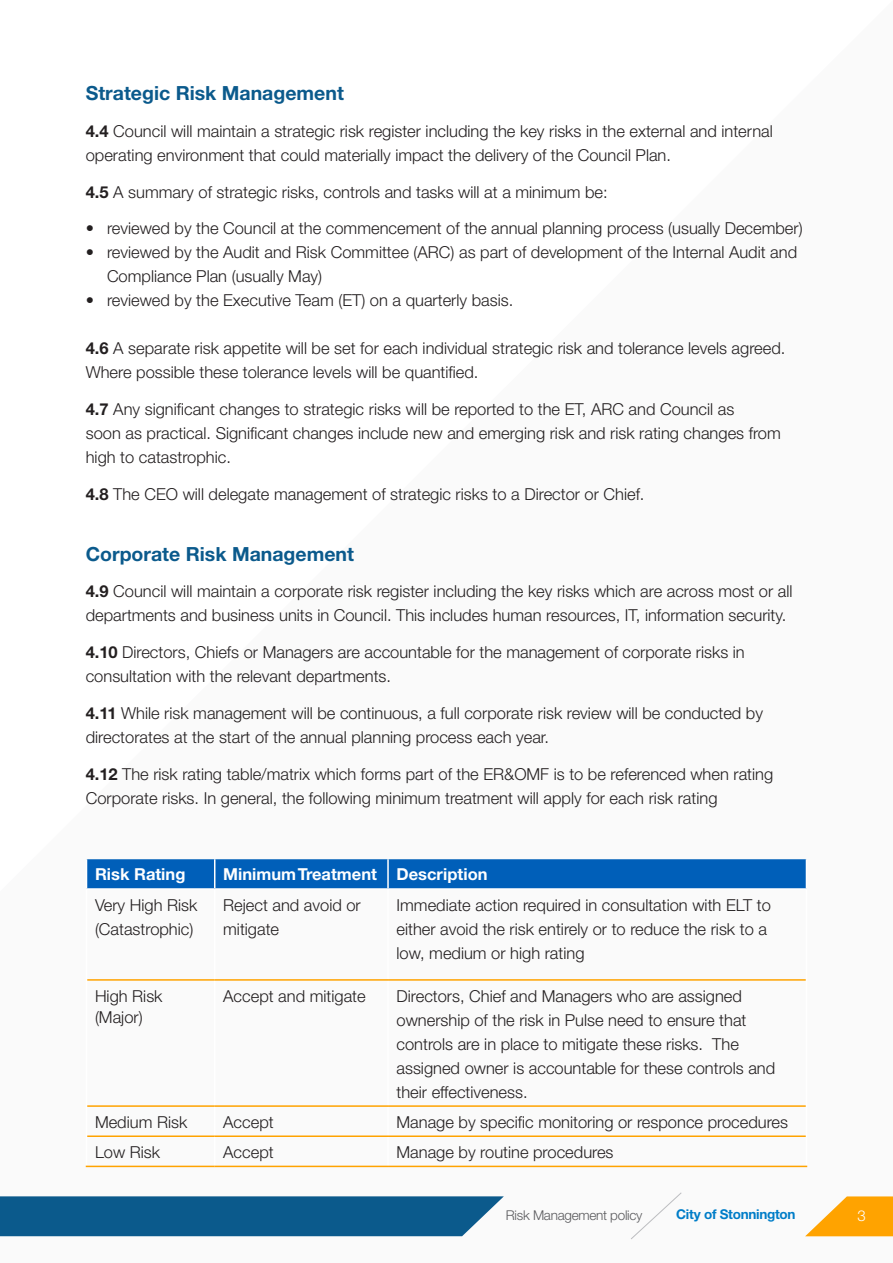
<style>
.page{position:relative;width:893px;height:1263px;background:#fff}
.page>*{position:absolute;margin:0;border:0;box-sizing:border-box;transform-origin:0 0}
.COS_Body_Copy{font:700 19.5px "Helvetica Neue CE";color:#0b5a8c}
.COS_Subhead{font:700 19.5px "Helvetica Neue CE";color:#0b5a8c}
.COS_Body_Copy-2{font:300 16.5px/24px "Helvetica Neue CE";color:#231f20}
.COS_Bullets{font:300 16.5px/24px "Helvetica Neue CE";color:#231f20}
.COS_Table_Bullets{font:300 16.5px/21px "Helvetica Neue CE";color:#231f20}
.t1{font:700 16.5px "Helvetica Neue CE";color:#fff}
.t2{font:300 15px "Helvetica Neue CE";color:#fff}
.t3{font:300 13.5px "Helvetica Neue CE";letter-spacing:-.02em;color:#5a5a5d}
.t4{font:700 13.5px "Helvetica Neue CE";letter-spacing:-.02em;color:#007dc8}
.s1{font-weight:700}
</style>
<div class="page">
<svg style="left:631px;top:1192px;width:51px;height:48px"></svg>
<svg style="left:805px;top:1196px;width:88px;height:40px"></svg>
<div style="left:0;top:1196px;width:504px;height:40px;background:#0b5a8c"></div>
<div style="left:86px;top:859px;width:721px;height:30px;background:#005fb9"></div>
<hr style="left:215px;top:888px;width:173px;height:2px;background:#fff">
<hr style="left:388px;top:888px;width:419px;height:2px;background:#fff">
<hr style="left:87px;top:979px;width:128px;height:2px;background:#ffa300">
<hr style="left:215px;top:979px;width:173px;height:2px;background:#ffa300">
<hr style="left:388px;top:979px;width:418px;height:2px;background:#ffa300">
<hr style="left:87px;top:1105px;width:128px;height:2px;background:#ffa300">
<hr style="left:215px;top:1105px;width:173px;height:2px;background:#ffa300">
<hr style="left:388px;top:1105px;width:418px;height:2px;background:#ffa300">
<hr style="left:87px;top:1135px;width:128px;height:2px;background:#ffa300">
<hr style="left:215px;top:1135px;width:173px;height:2px;background:#ffa300">
<hr style="left:388px;top:1135px;width:418px;height:2px;background:#ffa300">
<hr style="left:86px;top:1166px;width:129px;height:1px;background:#ffa300">
<hr style="left:215px;top:1166px;width:173px;height:1px;background:#ffa300">
<hr style="left:388px;top:1166px;width:419px;height:1px;background:#ffa300">
<p class="COS_Body_Copy" style="left:86px;top:81px;width:260px">Strategic Risk Management</p>
<p class="COS_Body_Copy-2" style="left:86px;top:119px;width:689px"><span class="s1">4.4</span> Council will maintain a strategic risk register including the key risks in the external and internal operating environment that could materially impact the delivery of the Council Plan.</p>
<p class="COS_Body_Copy-2" style="left:86px;top:180px;width:523px"><span class="s1">4.5</span> A summary of strategic risks, controls and tasks will at a minimum be:</p>
<p class="COS_Bullets" style="left:86px;top:216px;width:718px">• reviewed by the Council at the commencement of the annual planning process (usually December)</p>
<p class="COS_Bullets" style="left:107px;top:240px;width:692px;text-indent:-21px">• reviewed by the Audit and Risk Committee (ARC) as part of development of the Internal Audit and<br>Compliance Plan (usually May)</p>
<p class="COS_Bullets" style="left:86px;top:288px;width:429px">• reviewed by the Executive Team (ET) on a quarterly basis.</p>
<p class="COS_Body_Copy-2" style="left:86px;top:336px;width:701px"><span class="s1">4.6</span> A separate risk appetite will be set for each individual strategic risk and tolerance levels agreed.<br>Where possible these tolerance levels will be quantified.</p>
<p class="COS_Body_Copy-2" style="left:86px;top:397px;width:697px"><span class="s1">4.7</span> Any significant changes to strategic risks will be reported to the ET, ARC and Council as<br>soon as practical. Significant changes include new and emerging risk and risk rating changes from high to catastrophic.</p>
<p class="COS_Body_Copy-2" style="left:86px;top:482px;width:560px"><span class="s1">4.8</span> The CEO will delegate management of strategic risks to a Director or Chief.</p>
<p class="COS_Subhead" style="left:86px;top:542px;width:270px">Corporate Risk Management</p>
<p class="COS_Body_Copy-2" style="left:86px;top:579px;width:708px"><span class="s1">4.9</span> Council will maintain a corporate risk register including the key risks which are across most or all departments and business units in Council. This includes human resources, IT, information security.</p>
<p class="COS_Body_Copy-2" style="left:86px;top:640px;width:661px"><span class="s1">4.10</span> Directors, Chiefs or Managers are accountable for the management of corporate risks in consultation with the relevant departments.</p>
<p class="COS_Body_Copy-2" style="left:86px;top:701px;width:679px"><span class="s1">4.11</span> While risk management will be continuous, a full corporate risk review will be conducted by directorates at the start of the annual planning process each year.</p>
<p class="COS_Body_Copy-2" style="left:86px;top:762px;width:689px"><span class="s1">4.12</span> The risk rating table/matrix which forms part of the ER&amp;OMF is to be referenced when rating<br>Corporate risks. In general, the following minimum treatment will apply for each risk rating</p>
<p class="t1" style="left:95px;top:864px;width:92px">Risk Rating</p>
<p class="t1" style="left:223px;top:864px;width:155px">Minimum Treatment</p>
<p class="t1" style="left:396px;top:864px;width:93px">Description</p>
<p class="COS_Body_Copy-2" style="left:95px;top:893px;width:104px">Very High Risk (Catastrophic)</p>
<p class="COS_Body_Copy-2" style="left:223px;top:893px;width:139px">Reject and avoid or mitigate</p>
<p class="COS_Body_Copy-2" style="left:396px;top:893px;width:376px">Immediate action required in consultation with ELT to either avoid the risk entirely or to reduce the risk to a low, medium or high rating</p>
<p class="COS_Table_Bullets" style="left:95px;top:985px;width:69px">High Risk (Major)</p>
<p class="COS_Table_Bullets" style="left:223px;top:985px;width:144px">Accept and mitigate</p>
<p class="COS_Body_Copy-2" style="left:396px;top:984px;width:380px">Directors, Chief and Managers who are assigned ownership of the risk in Pulse need to ensure that controls are in place to mitigate these risks. The assigned owner is accountable for these controls and their effectiveness.</p>
<p class="COS_Table_Bullets" style="left:95px;top:1111px;width:94px">Medium Risk</p>
<p class="COS_Table_Bullets" style="left:223px;top:1111px;width:52px">Accept</p>
<p class="COS_Body_Copy-2" style="left:396px;top:1110px;width:393px">Manage by specific monitoring or responce procedures</p>
<p class="COS_Table_Bullets" style="left:95px;top:1141px;width:67px">Low Risk</p>
<p class="COS_Table_Bullets" style="left:223px;top:1141px;width:52px">Accept</p>
<p class="COS_Body_Copy-2" style="left:396px;top:1140px;width:219px">Manage by routine procedures</p>
<p class="t3" style="left:506px;top:1207px;width:138px">Risk Management policy</p>
<p class="t4" style="left:676px;top:1206px;width:121px">City of Stonnington</p>
<p class="t2" style="left:858px;top:1206px;width:10px">3</p>
</div>
